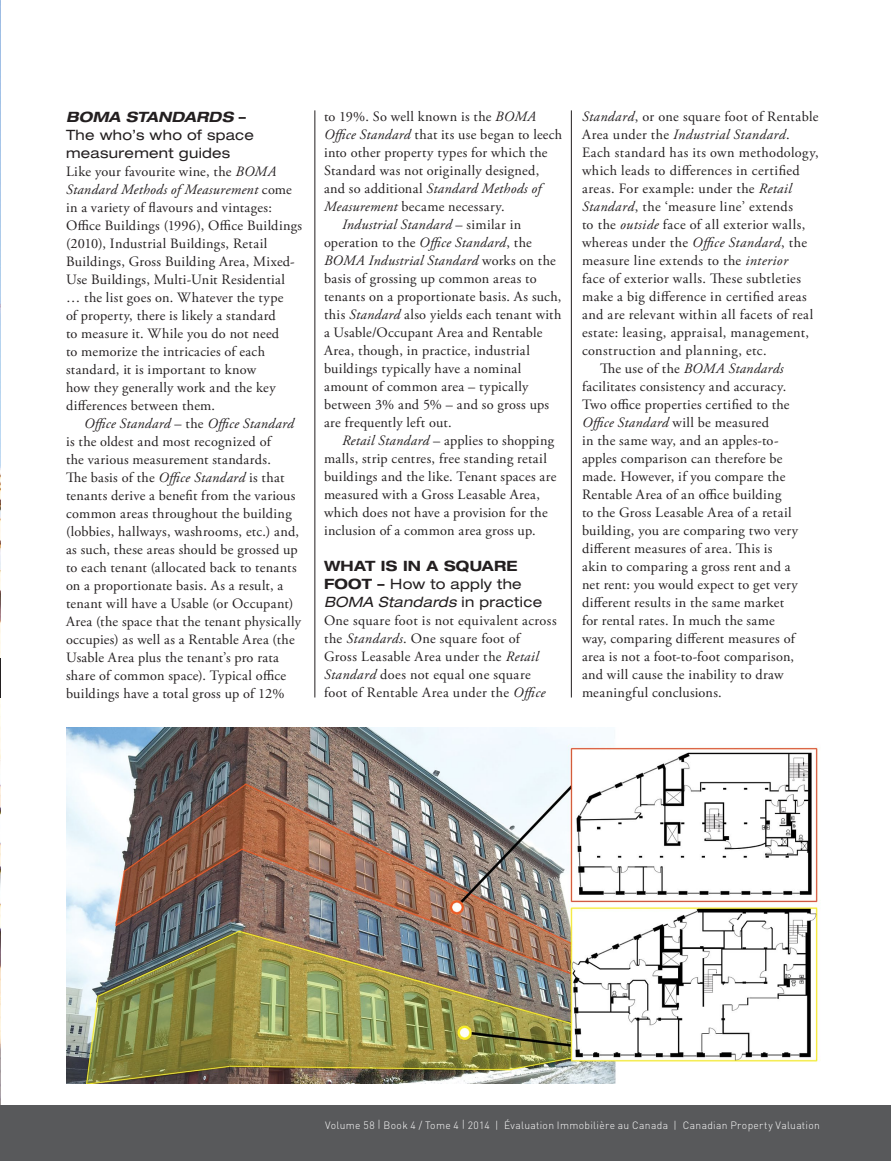
<style>
.page{position:relative;width:891px;height:1161px;background:#fff}
.page>*{position:absolute;margin:0;border:0;box-sizing:border-box;transform-origin:0 0}
.BT{font:14.25px/18px "Adobe Garamond Pro";letter-spacing:.02em;color:#231f20}
.BT-2{font:expanded 14.25px/18px "Helvetica Neue";letter-spacing:.02em;color:#231f20}
.t1{font:300 10.5px "DIN";letter-spacing:.03em;color:#fff}
.s1{font-weight:700;font-style:italic}
.s2{font-weight:700}
.s3{font-style:italic}
</style>
<div class="page">
<img style="left:0;top:0;width:1px;height:1106px">
<hr style="left:571px;top:110px;width:1px;height:587px;background:#231f20">
<hr style="left:315px;top:110px;width:1px;height:587px;background:#231f20">
<hr style="left:0;top:692px;width:1px;height:414px;background:#fff">
<div style="left:0;top:1106px;width:891px;height:55px;background:#58595b"></div>
<img style="left:66px;top:728px;width:754px;height:356px">
<p class="BT-2" style="left:66px;top:107px;width:190px"><span class="s1">BOMA STANDARDS</span> <span class="s2">–<br></span>The who’s who of space measurement guides</p>
<p class="BT" style="left:66px;top:163px;width:238px">Like your favourite wine, the <span class="s3">BOMA Standard Methods of Measurement</span> come in a variety of flavours and vintages:<br>Office Buildings (1996), Office Buildings (2010), Industrial Buildings, Retail Buildings, Gross Building Area, Mixed-Use Buildings, Multi-Unit Residential … the list goes on. Whatever the type<br>of property, there is likely a standard<br>to measure it. While you do not need<br>to memorize the intricacies of each standard, it is important to know<br>how they generally work and the key differences between them.</p>
<p class="BT" style="left:66px;top:415px;width:236px;text-indent:18px"><span class="s3">Office Standard</span> – the <span class="s3">Office Standard </span>is the oldest and most recognized of<br>the various measurement standards.<br>The basis of the <span class="s3">Office Standard</span> is that tenants derive a benefit from the various common areas throughout the building (lobbies, hallways, washrooms, etc.) and, as such, these areas should be grossed up to each tenant (allocated back to tenants on a proportionate basis. As a result, a tenant will have a Usable (or Occupant)<br>Area (the space that the tenant physically occupies) as well as a Rentable Area (the Usable Area plus the tenant’s pro rata share of common space). Typical office buildings have a total gross up of 12%</p>
<p class="BT" style="left:324px;top:108px;width:240px">to 19%. So well known is the <span class="s3">BOMA Office Standard</span> that its use began to leech into other property types for which the Standard was not originally designed, and so additional <span class="s3">Standard Methods of Measurement</span> became necessary.</p>
<p class="BT" style="left:324px;top:216px;width:239px;text-indent:18px"><span class="s3">Industrial Standard</span> – similar in operation to the <span class="s3">Office Standard</span>, the <span class="s3">BOMA Industrial Standard</span> works on the basis of grossing up common areas to tenants on a proportionate basis. As such, this <span class="s3">Standard</span> also yields each tenant with a Usable/Occupant Area and Rentable Area, though, in practice, industrial buildings typically have a nominal amount of common area – typically between 3% and 5% – and so gross ups are frequently left out.</p>
<p class="BT" style="left:324px;top:432px;width:234px;text-indent:18px"><span class="s3">Retail Standard</span> – applies to shopping malls, strip centres, free standing retail buildings and the like. Tenant spaces are measured with a Gross Leasable Area, which does not have a provision for the inclusion of a common area gross up.</p>
<p class="BT-2" style="left:324px;top:556px;width:220px"><span class="s2">WHAT IS IN A SQUARE<br>FOOT –</span> How to apply the<br><span class="s3">BOMA Standards</span> in practice</p>
<p class="BT" style="left:324px;top:612px;width:234px">One square foot is not equivalent across the <span class="s3">Standards</span>. One square foot of<br>Gross Leasable Area under the <span class="s3">Retail Standard</span> does not equal one square foot of Rentable Area under the <span class="s3">Office</span></p>
<p class="BT" style="left:582px;top:108px;width:238px"><span class="s3">Standard</span>, or one square foot of Rentable Area under the <span class="s3">Industrial Standard</span>.<br>Each standard has its own methodology, which leads to differences in certified areas. For example: under the <span class="s3">Retail Standard</span>, the ‘measure line’ extends<br>to the <span class="s3">outside</span> face of all exterior walls, whereas under the <span class="s3">Office Standard</span>, the measure line extends to the <span class="s3">interior<br></span>face of exterior walls. These subtleties make a big difference in certified areas and are relevant within all facets of real estate: leasing, appraisal, management, construction and planning, etc.</p>
<p class="BT" style="left:582px;top:360px;width:218px;text-indent:18px">The use of the <span class="s3">BOMA Standards </span>facilitates consistency and accuracy.<br>Two office properties certified to the <span class="s3">Office Standard</span> will be measured<br>in the same way, and an apples-to&shy;apples comparison can therefore be made. However, if you compare the Rentable Area of an office building<br>to the Gross Leasable Area of a retail building, you are comparing two very different measures of area. This is akin to comparing a gross rent and a net rent: you would expect to get very different results in the same market for rental rates. In much the same way, comparing different measures of area is not a foot-to-foot comparison, and will cause the inability to draw meaningful conclusions.</p>
<p class="t1" style="left:325px;top:1119px;width:496px">Volume 58 | Book 4 / Tome 4 | 2014 | Évaluation Immobilière au Canada | Canadian Property Valuation</p>
</div>
